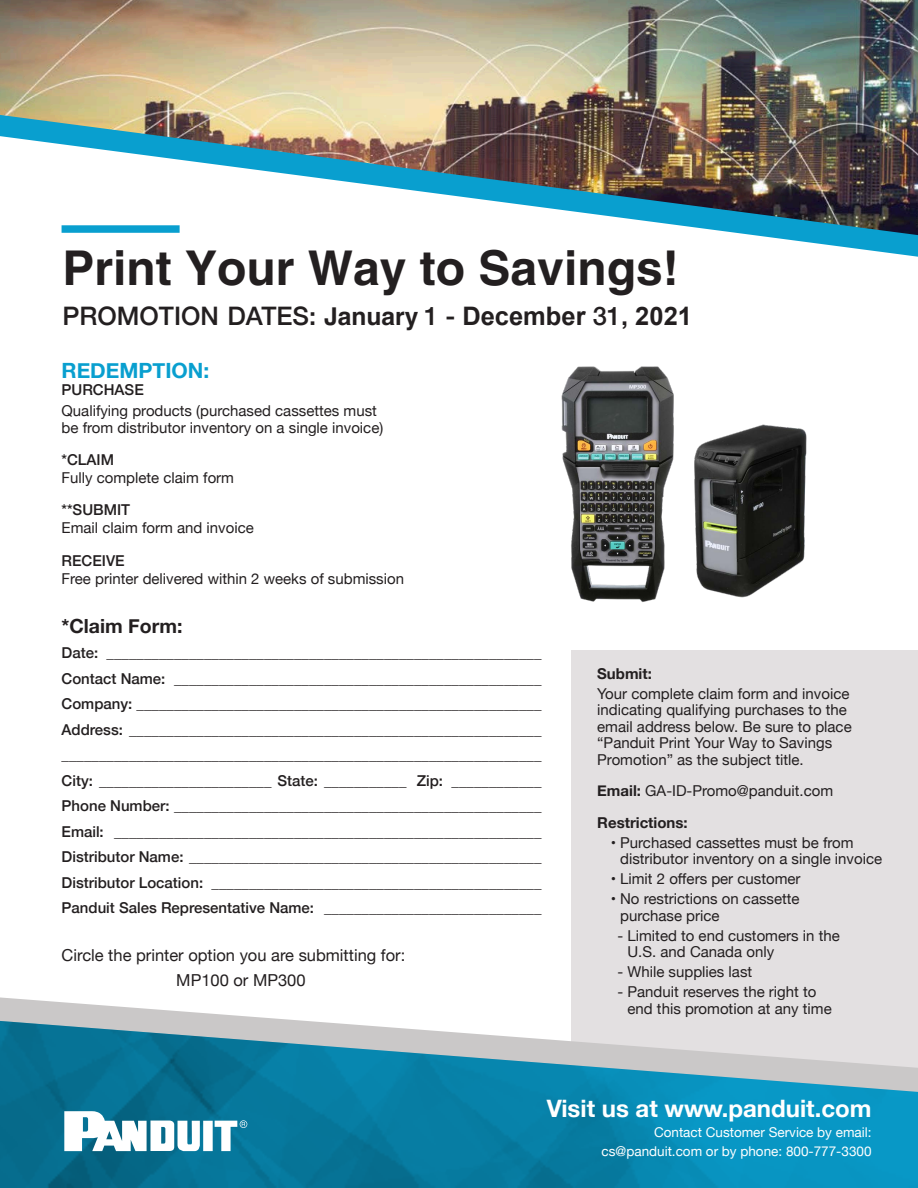
<style>
.page{position:relative;width:918px;height:1188px;background:#fff}
.page>*{position:absolute;margin:0;border:0;box-sizing:border-box;transform-origin:0 0}
.t1{font:700 48px "Helvetica";color:#231f20}
.t2{font:500 25.5px "Helvetica Neue";color:#231f20}
.t3{font:700 24px "Helvetica Neue";color:#fff}
.t4{font:700 21px "Helvetica Neue";color:#099fcf}
.t5{font:700 19.5px "Helvetica Neue";color:#231f20}
.t6{font:16.5px/25.5px "Helvetica Neue";color:#231f20}
.t7{font:500 15px/25.5px "Helvetica Neue";color:#231f20;text-align:justify}
.t8{font:15px/16.5px "Helvetica Neue";color:#231f20}
.t9{font:700 15px "Helvetica Neue";color:#231f20}
.t10{font:13.5px/19.5px "Helvetica Neue";color:#fff;text-align:right}
.s1{font-family:"Helvetica";font-weight:700;font-stretch:condensed;font-size:30px}
.s2{font-family:"Arial";font-weight:700}
.s3{font-weight:700}
</style>
<div class="page">
<div style="left:571px;top:650px;width:347px;height:465px;background:#e3e0e1"></div>
<svg style="left:0;top:997px;width:305px;height:24px"></svg>
<img style="left:0;top:0;width:918px;height:115px">
<img style="left:0;top:115px;width:918px;height:142px">
<div style="left:62px;top:225px;width:118px;height:8px;background:#099fcf"></div>
<img style="left:694px;top:424px;width:113px;height:174px">
<img style="left:0;top:1021px;width:918px;height:167px">
<img style="left:561px;top:366px;width:113px;height:236px">
<svg style="left:64px;top:1111px;width:183px;height:40px"></svg>
<h1 class="t1" style="left:63px;top:239px;width:618px">Print Your Way to Savings!</h1>
<h2 class="t2" style="left:63px;top:295px;width:631px">PROMOTION DATES: <span class="s1">January</span> 1 - <span class="s2">December</span> 31, <span class="s2">2021</span></h2>
<h3 class="t4" style="left:62px;top:354px;width:149px">REDEMPTION:</h3>
<p class="t7" style="left:62px;top:376px;width:84px">PURCHASE</p>
<p class="t8" style="left:62px;top:404px;width:323px">Qualifying products (purchased cassettes must be from distributor inventory on a single invoice)</p>
<p class="t7" style="left:62px;top:446px;width:54px">*CLAIM</p>
<p class="t8" style="left:62px;top:470px;width:174px">Fully complete claim form</p>
<p class="t7" style="left:62px;top:496px;width:70px">**SUBMIT</p>
<p class="t8" style="left:62px;top:521px;width:194px">Email claim form and invoice</p>
<p class="t7" style="left:62px;top:546px;width:65px">RECEIVE</p>
<p class="t8" style="left:62px;top:571px;width:344px">Free printer delivered within 2 weeks of submission</p>
<h3 class="t5" style="left:62px;top:610px;width:122px">*Claim Form:</h3>
<p class="t7" style="left:62px;top:639px;width:482px">Date: __________________________________________________________ Contact Name: _________________________________________________ Company: ______________________________________________________ Address: _______________________________________________________ ________________________________________________________________ City: _______________________ State: ___________ Zip: ____________ Phone Number: _________________________________________________ Email: _________________________________________________________ Distributor Name: _______________________________________________ Distributor Location: ____________________________________________ Panduit Sales Representative Name: _____________________________</p>
<p class="t6" style="left:176px;top:943px;width:231px;text-indent:-115px">Circle the printer option you are submitting for:<br>MP100 or MP300</p>
<p class="t9" style="left:597px;top:662px;width:56px">Submit:</p>
<p class="t8" style="left:597px;top:686px;width:256px">Your complete claim form and invoice indicating qualifying purchases to the email address below. Be sure to place “Panduit Print Your Way to Savings Promotion” as the subject title.</p>
<p class="t8" style="left:597px;top:776px;width:237px;line-height:31.5px"><span class="s3">Email:</span> GA-ID-Promo@panduit.com<br><span class="s3">Restrictions:</span></p>
<p class="t8" style="left:620px;top:835px;width:263px;text-indent:-9px">• Purchased cassettes must be from distributor inventory on a single invoice</p>
<p class="t8" style="left:611px;top:872px;width:191px">• Limit 2 offers per customer</p>
<p class="t8" style="left:620px;top:892px;width:181px;text-indent:-9px">• No restrictions on cassette purchase price</p>
<p class="t8" style="left:627px;top:928px;width:214px;text-indent:-10px">- Limited to end customers in the<br>U.S. and Canada only</p>
<p class="t8" style="left:617px;top:965px;width:136px">- While supplies last</p>
<p class="t8" style="left:627px;top:985px;width:206px;text-indent:-10px">- Panduit reserves the right to end this promotion at any time</p>
<h3 class="t3" style="left:547px;top:1090px;width:326px">Visit us at www.panduit.com</h3>
<p class="t10" style="left:602px;top:1123px;width:271px">Contact Customer Service by email: cs@panduit.com or by phone: 800-777-3300</p>
</div>
